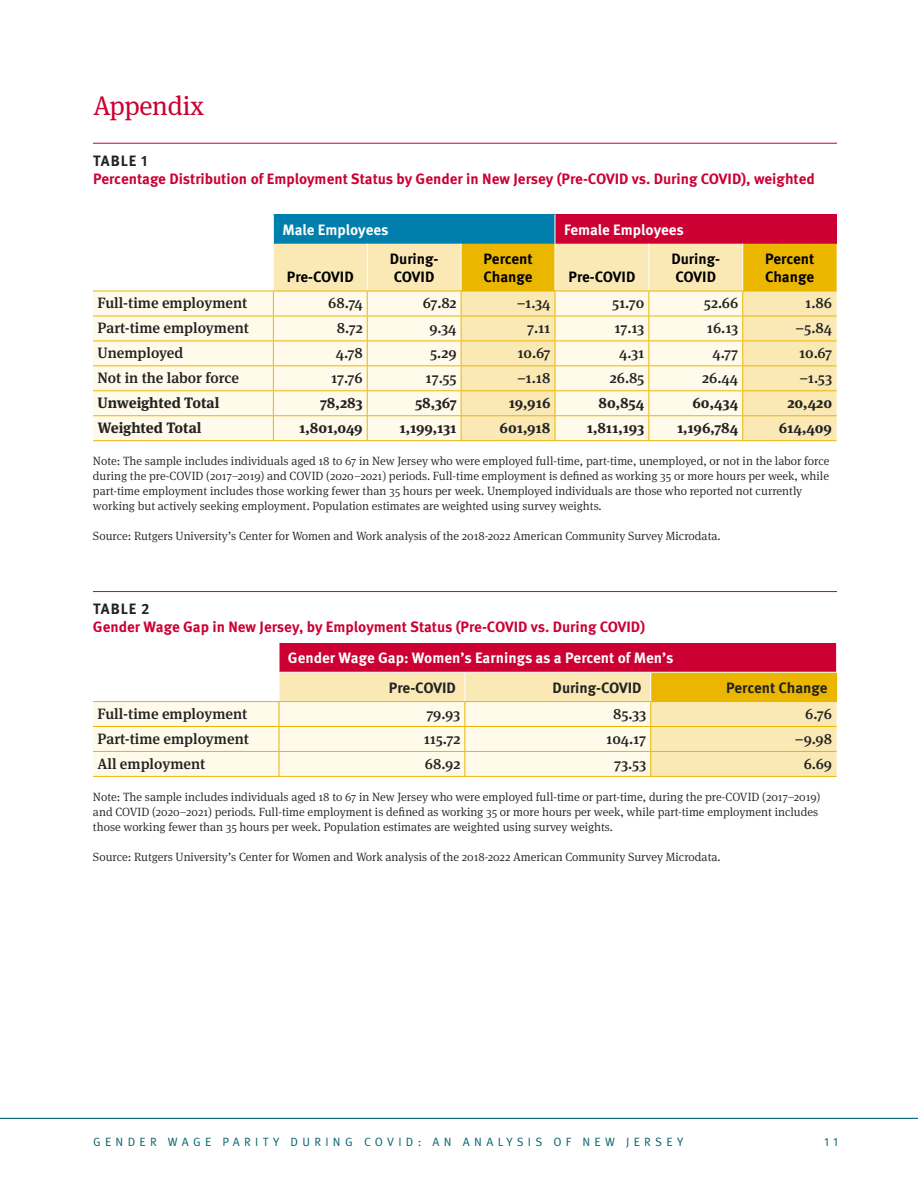
<style>
.page{position:relative;width:918px;height:1188px;background:#fff}
.page>*{position:absolute;margin:0;border:0;box-sizing:border-box;transform-origin:0 0}
.Works_Cited{font:27px "Meta Serif Pro";letter-spacing:-.01em;color:#c03}
.Cell_Meta_10{font:500 15px "Meta Serif Pro";color:#222}
.Table_X__w__Rule{font:700 15px/18px "Meta Pro";color:#c03}
.Cell_Meta_10-2{font:700 15px "Meta Serif Pro";color:#222}
.Cell_Header{font:700 15px/18px "Meta Pro";letter-spacing:-.005em;color:#000}
.Cell_Header-2{font:700 15px "Meta Pro";color:#fff}
.Cell_Header-3{font:700 15px "Meta Pro";letter-spacing:-.005em;color:#222}
.Table_Header{font:700 15px "Meta Pro";letter-spacing:-.005em;color:#fff}
.Notes_for_Figure{font:300 12px/15px "Meta Serif Pro";color:#222}
.t1{font:12px "Meta Pro Norm";letter-spacing:.36em;color:#00626d}
.s1{color:#222}
</style>
<div class="page">
<hr style="left:0;top:1118px;width:918px;height:1px;background:#00626d">
<hr style="left:93px;top:143px;width:744px;height:1px;background:#c03">
<hr style="left:93px;top:591px;width:744px;height:1px;background:#c03">
<div style="left:273px;top:214px;width:282px;height:30px;background:#007fac"></div>
<div style="left:555px;top:214px;width:282px;height:30px;background:#c03"></div>
<div style="left:274px;top:244px;width:187px;height:47px;background:#fae9b5"></div>
<div style="left:93px;top:292px;width:368px;height:148px;background:#fffaea"></div>
<hr style="left:273px;top:214px;width:1px;height:30px;background:#fff">
<hr style="left:555px;top:214px;width:1px;height:30px;background:#fff">
<hr style="left:367px;top:244px;width:1px;height:47px;background:#fff">
<hr style="left:93px;top:316px;width:180px;height:1px;background:#ebb600">
<hr style="left:273px;top:316px;width:94px;height:1px;background:#ebb600">
<hr style="left:367px;top:316px;width:94px;height:1px;background:#ebb600">
<hr style="left:93px;top:341px;width:180px;height:1px;background:#ebb600">
<hr style="left:273px;top:341px;width:94px;height:1px;background:#ebb600">
<hr style="left:367px;top:341px;width:94px;height:1px;background:#ebb600">
<hr style="left:93px;top:365px;width:180px;height:1px;background:#ebb600">
<hr style="left:273px;top:365px;width:94px;height:1px;background:#ebb600">
<hr style="left:367px;top:365px;width:94px;height:1px;background:#ebb600">
<hr style="left:93px;top:390px;width:180px;height:1px;background:#ebb600">
<hr style="left:273px;top:390px;width:94px;height:1px;background:#ebb600">
<hr style="left:367px;top:390px;width:94px;height:1px;background:#ebb600">
<hr style="left:93px;top:415px;width:180px;height:1px;background:#ebb600">
<hr style="left:273px;top:415px;width:94px;height:1px;background:#ebb600">
<svg style="left:273px;top:292px;width:1px;height:148px"></svg>
<hr style="left:367px;top:415px;width:94px;height:1px;background:#ebb600">
<svg style="left:367px;top:292px;width:1px;height:148px"></svg>
<hr style="left:93px;top:440px;width:180px;height:1px;background:#ebb600">
<hr style="left:273px;top:440px;width:94px;height:1px;background:#ebb600">
<hr style="left:367px;top:440px;width:94px;height:1px;background:#ebb600">
<hr style="left:461px;top:440px;width:94px;height:1px;background:#ebb600">
<hr style="left:555px;top:440px;width:94px;height:1px;background:#ebb600">
<hr style="left:649px;top:440px;width:94px;height:1px;background:#ebb600">
<hr style="left:743px;top:440px;width:94px;height:1px;background:#ebb600">
<hr style="left:93px;top:291px;width:180px;height:1px;background:#ebb600">
<hr style="left:273px;top:291px;width:94px;height:1px;background:#ebb600">
<hr style="left:367px;top:291px;width:94px;height:1px;background:#ebb600">
<svg style="left:461px;top:244px;width:376px;height:196px"></svg>
<div style="left:279px;top:643px;width:558px;height:29px;background:#c03"></div>
<div style="left:651px;top:702px;width:186px;height:74px;background:#fae9b5"></div>
<div style="left:651px;top:672px;width:186px;height:30px;background:#ebb600"></div>
<hr style="left:651px;top:672px;width:186px;height:1px;background:#fff">
<hr style="left:651px;top:726px;width:186px;height:1px;background:#ebb600">
<hr style="left:651px;top:751px;width:186px;height:1px;background:#ebb600">
<hr style="left:93px;top:776px;width:186px;height:1px;background:#ebb600">
<hr style="left:279px;top:776px;width:186px;height:1px;background:#ebb600">
<hr style="left:465px;top:776px;width:186px;height:1px;background:#ebb600">
<hr style="left:651px;top:776px;width:186px;height:1px;background:#ebb600">
<svg style="left:836px;top:643px;width:1px;height:29px"></svg>
<svg style="left:93px;top:643px;width:558px;height:133px"></svg>
<p class="Works_Cited" style="left:93px;top:86px;width:113px">Appendix</p>
<p class="Table_X__w__Rule" style="left:93px;top:151px;width:723px"><span class="s1">TABLE 1<br></span>Percentage Distribution of Employment Status by Gender in New Jersey (Pre-COVID vs. During COVID), weighted</p>
<p class="Table_Header" style="left:282px;top:218px;width:108px">Male Employees</p>
<p class="Table_Header" style="left:564px;top:218px;width:121px">Female Employees</p>
<p class="Cell_Header" style="left:287px;top:267px;width:69px">Pre-COVID</p>
<p class="Cell_Header" style="left:390px;top:249px;width:50px">During-<br>COVID</p>
<p class="Cell_Header" style="left:483px;top:249px;width:51px">Percent<br>Change</p>
<p class="Cell_Header" style="left:672px;top:249px;width:50px">During-<br>COVID</p>
<p class="Cell_Header" style="left:765px;top:249px;width:51px">Percent<br>Change</p>
<p class="Cell_Header" style="left:568px;top:267px;width:69px">Pre-COVID</p>
<p class="Cell_Meta_10" style="left:98px;top:292px;width:151px">Full-time employment</p>
<p class="Cell_Meta_10" style="left:328px;top:292px;width:36px">68.74</p>
<p class="Cell_Meta_10" style="left:423px;top:292px;width:35px">67.82</p>
<p class="Cell_Meta_10" style="left:517px;top:292px;width:35px">–1.34</p>
<p class="Cell_Meta_10" style="left:612px;top:292px;width:34px">51.70</p>
<p class="Cell_Meta_10" style="left:704px;top:292px;width:36px">52.66</p>
<p class="Cell_Meta_10" style="left:805px;top:292px;width:28px">1.86</p>
<p class="Cell_Meta_10" style="left:98px;top:317px;width:153px">Part-time employment</p>
<p class="Cell_Meta_10" style="left:337px;top:317px;width:27px">8.72</p>
<p class="Cell_Meta_10" style="left:429px;top:317px;width:29px">9.34</p>
<p class="Cell_Meta_10" style="left:527px;top:317px;width:25px">7.11</p>
<p class="Cell_Meta_10" style="left:614px;top:317px;width:31px">17.13</p>
<p class="Cell_Meta_10" style="left:707px;top:317px;width:33px">16.13</p>
<p class="Cell_Meta_10" style="left:795px;top:317px;width:38px">–5.84</p>
<p class="Cell_Meta_10" style="left:97px;top:342px;width:87px">Unemployed</p>
<p class="Cell_Meta_10" style="left:336px;top:342px;width:29px">4.78</p>
<p class="Cell_Meta_10" style="left:430px;top:342px;width:28px">5.29</p>
<p class="Cell_Meta_10" style="left:517px;top:342px;width:35px">10.67</p>
<p class="Cell_Meta_10" style="left:619px;top:342px;width:27px">4.31</p>
<p class="Cell_Meta_10" style="left:712px;top:342px;width:27px">4.77</p>
<p class="Cell_Meta_10" style="left:799px;top:342px;width:35px">10.67</p>
<p class="Cell_Meta_10" style="left:97px;top:367px;width:143px">Not in the labor force</p>
<p class="Cell_Meta_10" style="left:331px;top:367px;width:33px">17.76</p>
<p class="Cell_Meta_10" style="left:426px;top:367px;width:32px">17.55</p>
<p class="Cell_Meta_10" style="left:517px;top:367px;width:35px">–1.18</p>
<p class="Cell_Meta_10" style="left:610px;top:367px;width:36px">26.85</p>
<p class="Cell_Meta_10" style="left:702px;top:367px;width:37px">26.44</p>
<p class="Cell_Meta_10" style="left:799px;top:367px;width:34px">–1.53</p>
<p class="Cell_Meta_10-2" style="left:97px;top:391px;width:123px">Unweighted Total</p>
<p class="Cell_Meta_10-2" style="left:320px;top:391px;width:44px">78,283</p>
<p class="Cell_Meta_10-2" style="left:415px;top:391px;width:43px">58,367</p>
<p class="Cell_Meta_10-2" style="left:509px;top:391px;width:43px">19,916</p>
<p class="Cell_Meta_10-2" style="left:599px;top:391px;width:47px">80,854</p>
<p class="Cell_Meta_10-2" style="left:693px;top:391px;width:47px">60,434</p>
<p class="Cell_Meta_10-2" style="left:787px;top:391px;width:46px">20,420</p>
<p class="Cell_Meta_10-2" style="left:97px;top:416px;width:105px">Weighted Total</p>
<p class="Cell_Meta_10-2" style="left:299px;top:416px;width:65px">1,801,049</p>
<p class="Cell_Meta_10-2" style="left:399px;top:416px;width:59px">1,199,131</p>
<p class="Cell_Meta_10-2" style="left:500px;top:416px;width:52px">601,918</p>
<p class="Cell_Meta_10-2" style="left:587px;top:416px;width:59px">1,811,193</p>
<p class="Cell_Meta_10-2" style="left:677px;top:416px;width:63px">1,196,784</p>
<p class="Cell_Meta_10-2" style="left:779px;top:416px;width:55px">614,409</p>
<p class="Notes_for_Figure" style="left:93px;top:453px;width:738px">Note: The sample includes individuals aged 18 to 67 in New Jersey who were employed full-time, part-time, unemployed, or not in the labor force during the pre-COVID (2017–2019) and COVID (2020–2021) periods. Full-time employment is defined as working 35 or more hours per week, while part-time employment includes those working fewer than 35 hours per week. Unemployed individuals are those who reported not currently working but actively seeking employment. Population estimates are weighted using survey weights.</p>
<p class="Notes_for_Figure" style="left:93px;top:528px;width:629px">Source: Rutgers University’s Center for Women and Work analysis of the 2018-2022 American Community Survey Microdata.</p>
<p class="Table_X__w__Rule" style="left:93px;top:599px;width:554px"><span class="s1">TABLE 2<br></span>Gender Wage Gap in New Jersey, by Employment Status (Pre-COVID vs. During COVID)</p>
<p class="Cell_Header-2" style="left:288px;top:646px;width:387px">Gender Wage Gap: Women’s Earnings as a Percent of Men’s</p>
<p class="Cell_Header-3" style="left:389px;top:676px;width:69px">Pre-COVID</p>
<p class="Cell_Header-3" style="left:553px;top:676px;width:91px">During-COVID</p>
<p class="Cell_Header-3" style="left:726px;top:676px;width:103px">Percent Change</p>
<p class="Cell_Meta_10" style="left:97px;top:702px;width:151px">Full-time employment</p>
<p class="Cell_Meta_10" style="left:426px;top:702px;width:35px">79.93</p>
<p class="Cell_Meta_10" style="left:613px;top:702px;width:35px">85.33</p>
<p class="Cell_Meta_10" style="left:805px;top:702px;width:28px">6.76</p>
<p class="Cell_Meta_10" style="left:97px;top:727px;width:153px">Part-time employment</p>
<p class="Cell_Meta_10" style="left:424px;top:727px;width:38px">115.72</p>
<p class="Cell_Meta_10" style="left:606px;top:727px;width:41px">104.17</p>
<p class="Cell_Meta_10" style="left:795px;top:727px;width:39px">–9.98</p>
<p class="Cell_Meta_10" style="left:97px;top:752px;width:109px">All employment</p>
<p class="Cell_Meta_10" style="left:425px;top:752px;width:37px">68.92</p>
<p class="Cell_Meta_10" style="left:614px;top:752px;width:34px">73.53</p>
<p class="Cell_Meta_10" style="left:804px;top:752px;width:30px">6.69</p>
<p class="Notes_for_Figure" style="left:93px;top:789px;width:729px">Note: The sample includes individuals aged 18 to 67 in New Jersey who were employed full-time or part-time, during the pre-COVID (2017–2019) and COVID (2020–2021) periods. Full-time employment is defined as working 35 or more hours per week, while part-time employment includes those working fewer than 35 hours per week. Population estimates are weighted using survey weights.</p>
<p class="Notes_for_Figure" style="left:93px;top:849px;width:629px">Source: Rutgers University’s Center for Women and Work analysis of the 2018-2022 American Community Survey Microdata.</p>
<p class="t1" style="left:93px;top:1133px;width:592px">GENDER WAGE PARITY DURING COVID: AN ANALYSIS OF NEW JERSEY</p>
<p class="t1" style="left:824px;top:1133px;width:15px">1 1</p>
</div>
